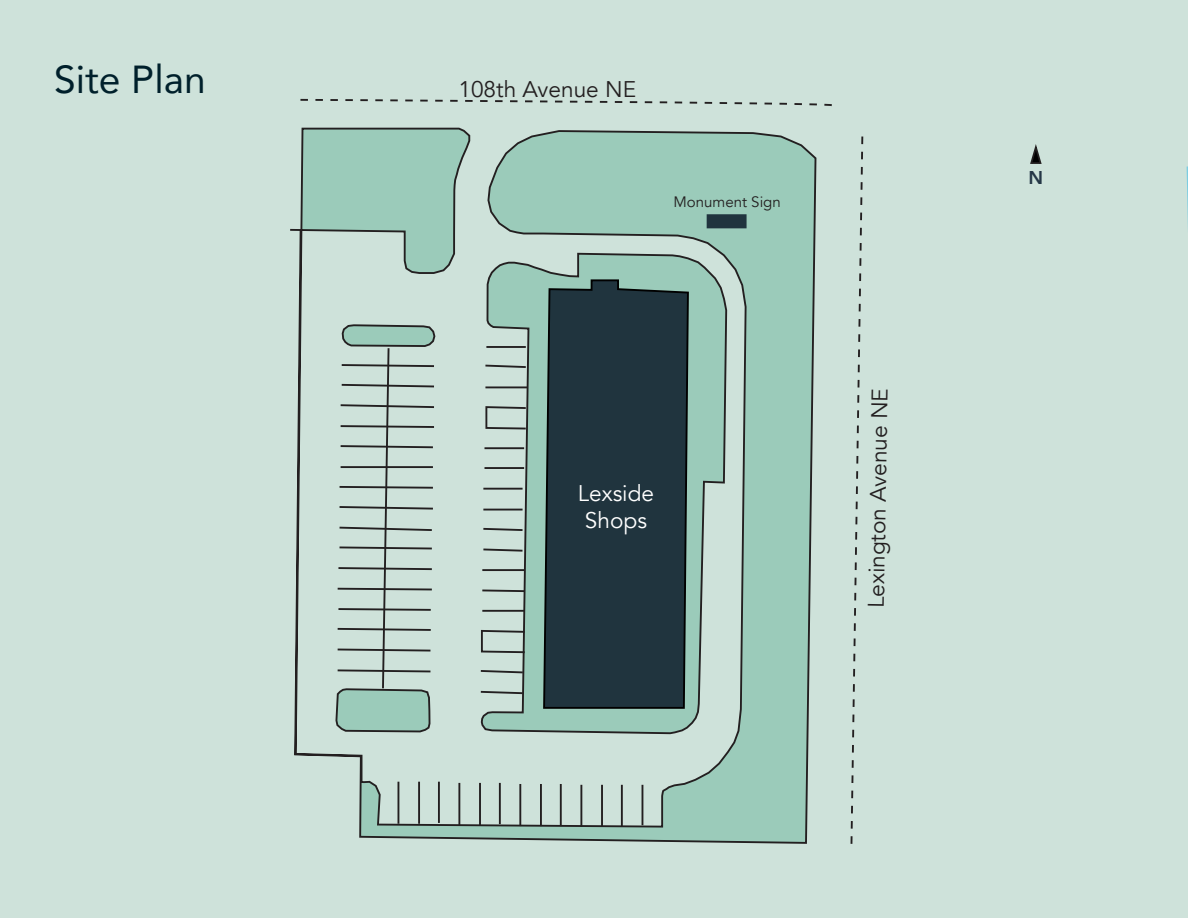
<style>
.page{position:relative;width:1188px;height:918px;background:#cee2da}
.page>*{position:absolute;margin:0;border:0;box-sizing:border-box;transform-origin:0 0}
.t1{font:39px "Avenir";color:#00202b}
.t2{font:22.65px "Avenir";color:#231f20}
.t3{font:22.65px/27.2px "Avenir";color:#fff;text-align:center}
.t4{font:800 18.45px "Avenir";color:#253746}
.t5{font:15.15px "Avenir";color:#231f20}
</style>
<div class="page">
<svg style="left:1030px;top:145px;width:12px;height:19px"></svg>
<svg style="left:290px;top:127px;width:527px;height:717px"></svg>
<svg style="left:542px;top:278px;width:148px;height:432px;background:#273c44"></svg>
<svg style="left:335px;top:323px;width:101px;height:410px"></svg>
<svg style="left:479px;top:690px;width:46px;height:5px"></svg>
<svg style="left:479px;top:669px;width:46px;height:5px"></svg>
<svg style="left:480px;top:629px;width:47px;height:25px"></svg>
<hr style="left:482px;top:610px;width:43px;height:2px;background:#231f20">
<svg style="left:480px;top:589px;width:47px;height:4px"></svg>
<hr style="left:482px;top:569px;width:43px;height:2px;background:#231f20">
<svg style="left:481px;top:548px;width:43px;height:5px"></svg>
<svg style="left:481px;top:527px;width:43px;height:5px"></svg>
<hr style="left:483px;top:509px;width:40px;height:2px;background:#231f20">
<hr style="left:483px;top:488px;width:40px;height:2px;background:#231f20">
<hr style="left:485px;top:467px;width:39px;height:2px;background:#231f20">
<hr style="left:485px;top:447px;width:39px;height:2px;background:#231f20">
<svg style="left:485px;top:405px;width:43px;height:25px"></svg>
<hr style="left:485px;top:386px;width:42px;height:2px;background:#231f20">
<svg style="left:483px;top:364px;width:45px;height:5px"></svg>
<hr style="left:486px;top:346px;width:40px;height:2px;background:#231f20">
<hr style="left:398px;top:782px;width:1px;height:42px;background:#231f20">
<hr style="left:418px;top:782px;width:2px;height:42px;background:#231f20">
<hr style="left:438px;top:782px;width:2px;height:41px;background:#231f20">
<hr style="left:458px;top:783px;width:2px;height:42px;background:#231f20">
<hr style="left:479px;top:783px;width:2px;height:42px;background:#231f20">
<hr style="left:499px;top:783px;width:2px;height:41px;background:#231f20">
<hr style="left:519px;top:784px;width:2px;height:42px;background:#231f20">
<hr style="left:540px;top:784px;width:2px;height:42px;background:#231f20">
<hr style="left:560px;top:784px;width:2px;height:41px;background:#231f20">
<hr style="left:580px;top:785px;width:2px;height:42px;background:#231f20">
<hr style="left:601px;top:785px;width:2px;height:42px;background:#231f20">
<hr style="left:621px;top:785px;width:2px;height:41px;background:#231f20">
<hr style="left:642px;top:785px;width:1px;height:40px;background:#231f20">
<svg style="left:850px;top:136px;width:14px;height:708px"></svg>
<svg style="left:300px;top:98px;width:532px;height:9px"></svg>
<div style="left:707px;top:214px;width:40px;height:14px;background:#20343e;border:2px solid #20343e"></div>
<svg style="left:1187px;top:166px;width:1px;height:62px"></svg>
<p class="t1" style="left:54px;top:48px;width:153px">Site Plan</p>
<p class="t2" style="left:458px;top:75px;width:179px">108th Avenue NE</p>
<p class="t5" style="left:673px;top:192px;width:109px">Monument Sign</p>
<p class="t3" style="left:578px;top:480px;width:78px">Lexside<br>Shops</p>
<p class="t2" style="left:863px;top:608px;width:222px;rotate:-89deg">Lexington Avenue NE</p>
<p class="t4" style="left:1029px;top:163px;width:16px">N</p>
</div>
